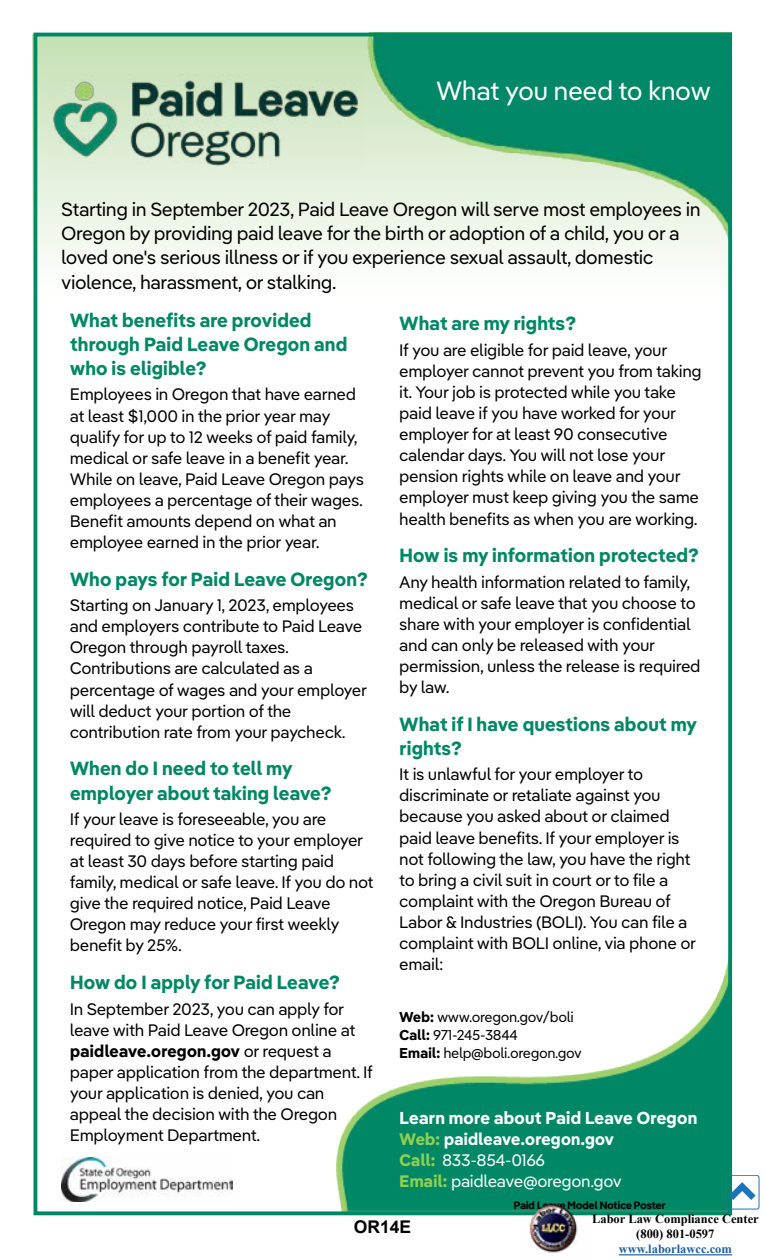
<style>
.page{position:relative;width:765px;height:1260px;background:#fff}
.page>*{position:absolute;margin:0;border:0;box-sizing:border-box;transform-origin:0 0}
.t1{font:26.12px "Pangea Text";letter-spacing:-.02em;color:#fff}
.t2{font:700 19px/24.1px "Pangea Text";letter-spacing:-.025em;color:#008766}
.t3{font:19px/24.1px "Pangea Text";letter-spacing:-.025em;color:#000}
.t4{font:700 17.5px "Arial";color:#000}
.t5{font:700 17.25px "Pangea Text";letter-spacing:-.02em;color:#fff}
.t6{font:16.62px/21.1px "Pangea Text";letter-spacing:-.02em;color:#000}
.t7{font:16.62px/21.1px "Pangea Text";letter-spacing:-.02em;color:#fff}
.t8{font:14.25px/18px "Pangea Text";letter-spacing:-.025em;color:#000}
.t9{font:700 12.5px/15px "Times New Roman";color:#000;text-align:center}
.t10{font:700 12.5px "Times New Roman";color:#215e9e}
.t11{font:700 10.75px "Pangea Text";letter-spacing:-.05em;color:#000}
.s1{font-weight:700}
.s2{font-weight:700;color:#92d050}
</style>
<div class="page">
<img style="left:337px;top:964px;width:390px;height:246px">
<div style="left:33px;top:35px;width:698px;height:261px;background:linear-gradient(to bottom,#c5e0b4,#fffffe)"></div>
<img style="left:367px;top:32px;width:365px;height:259px">
<img style="left:61px;top:1157px;width:171px;height:45px">
<img style="left:48px;top:75px;width:315px;height:96px">
<svg style="left:732px;top:33px;width:1px;height:262px"></svg>
<div style="left:33px;top:33px;width:699px;height:1182px;border:4px solid #008766"></div>
<hr style="left:619px;top:1254px;width:113px;height:1px;background:#215e9e">
<img style="left:521px;top:1196px;width:64px;height:57px">
<div style="left:725px;top:1175px;width:34px;height:34px;border:1px solid #1c75bc;border-radius:2px"></div>
<svg style="left:725px;top:1178px;width:35px;height:29px"></svg>
<h1 class="t1" style="left:436px;top:71px;width:276px">What you need to know</h1>
<p class="t3" style="left:61px;top:196px;width:641px">Starting in September 2023, Paid Leave Oregon will serve most employees in Oregon by providing paid leave for the birth or adoption of a child, you or a loved one's serious illness or if you experience sexual assault, domestic violence, harassment, or stalking.</p>
<p class="t2" style="left:70px;top:307px;width:279px">What benefits are provided through Paid Leave Oregon and who is eligible?</p>
<p class="t6" style="left:70px;top:383px;width:296px">Employees in Oregon that have earned at least $1,000 in the prior year may qualify for up to 12 weeks of paid family, medical or safe leave in a benefit year.<br>While on leave, Paid Leave Oregon pays employees a percentage of their wages.<br>Benefit amounts depend on what an employee earned in the prior year.</p>
<p class="t2" style="left:70px;top:566px;width:300px">Who pays for Paid Leave Oregon?</p>
<p class="t6" style="left:70px;top:594px;width:299px">Starting on January 1, 2023, employees and employers contribute to Paid Leave Oregon through payroll taxes.<br>Contributions are calculated as a percentage of wages and your employer will deduct your portion of the contribution rate from your paycheck.</p>
<p class="t2" style="left:70px;top:756px;width:263px">When do I need to tell my employer about taking leave?</p>
<p class="t6" style="left:70px;top:808px;width:305px">If your leave is foreseeable, you are required to give notice to your employer at least 30 days before starting paid family, medical or safe leave. If you do not give the required notice, Paid Leave Oregon may reduce your first weekly benefit by 25%.</p>
<p class="t2" style="left:70px;top:970px;width:272px">How do I apply for Paid Leave?</p>
<p class="t6" style="left:70px;top:997px;width:305px">In September 2023, you can apply for leave with Paid Leave Oregon online at <span class="s1">paidleave.oregon.gov</span> or request a paper application from the department. If your application is denied, you can appeal the decision with the Oregon Employment Department.</p>
<p class="t2" style="left:399px;top:311px;width:179px">What are my rights?</p>
<p class="t6" style="left:399px;top:338px;width:304px">If you are eligible for paid leave, your employer cannot prevent you from taking it. Your job is protected while you take paid leave if you have worked for your employer for at least 90 consecutive calendar days. You will not lose your pension rights while on leave and your employer must keep giving you the same health benefits as when you are working.</p>
<p class="t2" style="left:399px;top:543px;width:302px">How is my information protected?</p>
<p class="t6" style="left:399px;top:570px;width:303px">Any health information related to family, medical or safe leave that you choose to share with your employer is confidential and can only be released with your permission, unless the release is required by law.</p>
<p class="t2" style="left:399px;top:711px;width:299px">What if I have questions about my rights?</p>
<p class="t6" style="left:399px;top:763px;width:298px">It is unlawful for your employer to discriminate or retaliate against you because you asked about or claimed paid leave benefits. If your employer is not following the law, you have the right to bring a civil suit in court or to file a complaint with the Oregon Bureau of Labor &amp; Industries (BOLI). You can file a complaint with BOLI online, via phone or email:</p>
<p class="t8" style="left:399px;top:1007px;width:184px"><span class="s1">Web:</span> www.oregon.gov/boli<br><span class="s1">Call:</span> 971-245-3844<br><span class="s1">Email:</span> help@boli.oregon.gov</p>
<p class="t5" style="left:399px;top:1104px;width:300px">Learn more about Paid Leave Oregon</p>
<p class="t7" style="left:399px;top:1128px;width:224px"><span class="s2">Web:</span> <span class="s1">paidleave.oregon.gov<br></span><span class="s2">Call:</span> 833-854-0166<br><span class="s2">Email:</span> paidleave@oregon.gov</p>
<p class="t11" style="left:513px;top:1197px;width:154px">Paid Leave Model Notice Poster</p>
<p class="t4" style="left:354px;top:1214px;width:59px">OR14E</p>
<p class="t9" style="left:592px;top:1211px;width:168px">Labor Law Compliance Center (800) 801-0597</p>
<p class="t10" style="left:619px;top:1240px;width:115px">www.laborlawcc.com</p>
</div>
